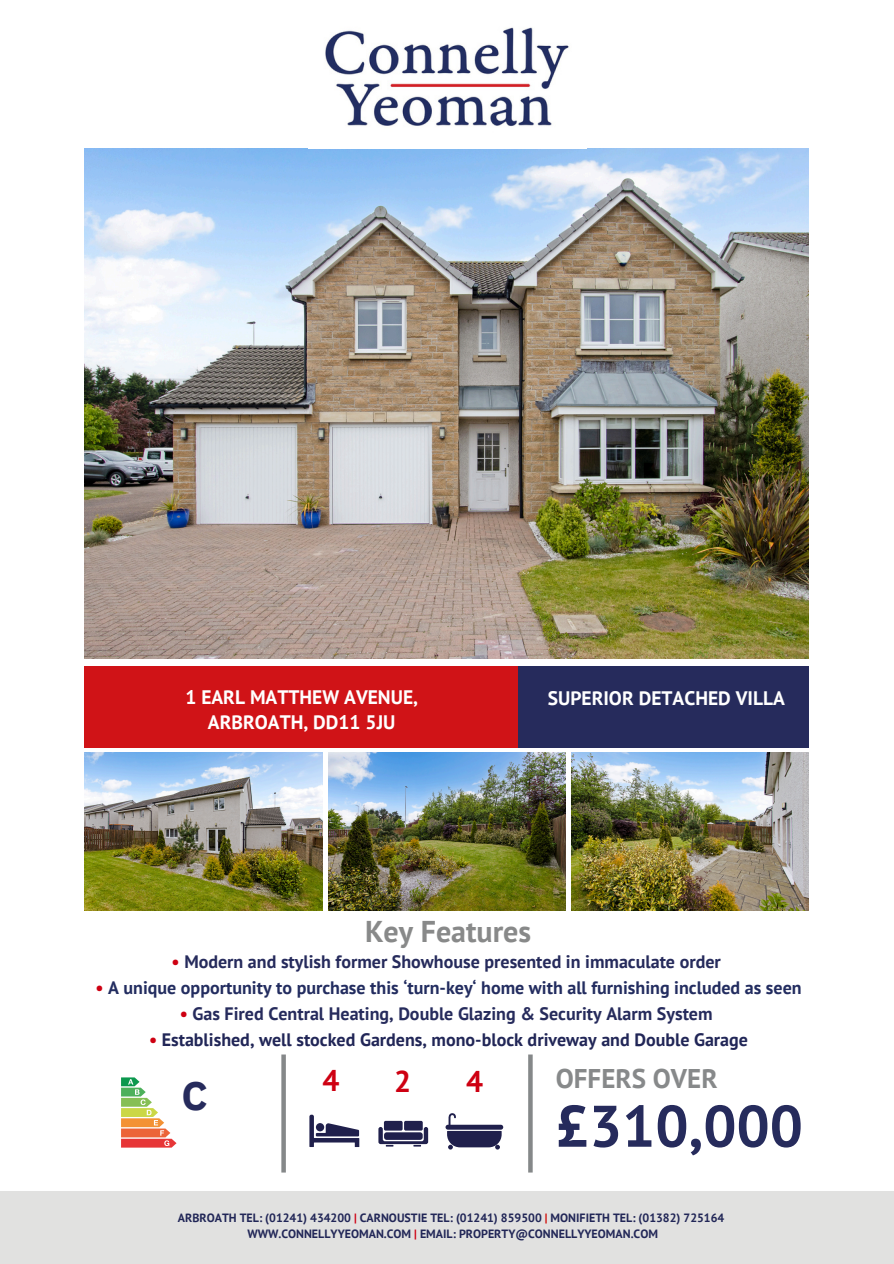
<style>
.page{position:relative;width:894px;height:1264px;background:#fff}
.page>*{position:absolute;margin:0;border:0;box-sizing:border-box;transform-origin:0 0}
.t1{font:700 58.5px "PT Sans";color:#262b5c}
.t2{font:700 40.35px "IBM Plex Sans";color:#262b5c}
.t3{font:700 30px "PT Sans";color:#888989}
.t4{font:700 30px "PT Sans";color:#ce0012}
.t5{font:700 27px "PT Sans";color:#87898a}
.t6{font:700 19.5px/24.8px "PT Sans";color:#fff;text-align:center}
.t7{font:700 18px "PT Sans";color:#262b5c}
.t8{font:700 18px "PT Sans";color:#232d60}
.t9{font:700 18px "PT Sans";color:#212657}
.t10{font:700 12px "PT Sans";color:#212657}
.s1{color:#ce0012}
.s2{color:#262c5d}
.s3{color:#d10d09}
</style>
<div class="page">
<svg style="left:281px;top:1054px;width:251px;height:118px"></svg>
<img style="left:85px;top:148px;width:723px;height:510px">
<svg style="left:121px;top:1077px;width:55px;height:70px"></svg>
<div style="left:0;top:1191px;width:893px;height:72px;background:#e1e1e0"></div>
<div style="left:167px;top:1073px;width:33px;height:41px;background:#fff"></div>
<img style="left:85px;top:752px;width:237px;height:158px">
<img style="left:328px;top:752px;width:237px;height:158px">
<img style="left:571px;top:752px;width:237px;height:158px">
<div style="left:85px;top:666px;width:434px;height:81px;background:#d01317"></div>
<div style="left:519px;top:666px;width:289px;height:81px;background:#262b5c"></div>
<img style="left:308px;top:27px;width:278px;height:122px">
<h1 class="t6" style="left:185px;top:684px;width:234px">1 EARL MATTHEW AVENUE,<br>ARBROATH, DD11 5JU</h1>
<h4 class="t6" style="left:547px;top:685px;width:238px">SUPERIOR DETACHED VILLA</h4>
<p class="t3" style="left:365px;top:911px;width:168px">Key Features</p>
<p class="t7" style="left:171px;top:950px;width:550px"><span class="s1">•</span> Modern and stylish former Showhouse presented in immaculate order</p>
<p class="t8" style="left:95px;top:976px;width:707px"><span class="s1">•</span> A unique opportunity to purchase this ‘turn-key‘ home with all furnishing included as seen</p>
<p class="t7" style="left:180px;top:1001px;width:534px"><span class="s1">•</span> Gas Fired Central Heating, Double Glazing &amp; Security Alarm System</p>
<p class="t9" style="left:149px;top:1027px;width:600px"><span class="s1">•</span> Established, well stocked Gardens, mono-block driveway and Double Garage</p>
<p class="t2" style="left:181px;top:1068px;width:28px">C</p>
<p class="t4" style="left:322px;top:1060px;width:19px">4</p>
<p class="t4" style="left:394px;top:1061px;width:19px">2</p>
<p class="t4" style="left:466px;top:1061px;width:19px">4</p>
<p class="t5" style="left:555px;top:1060px;width:163px">OFFERS OVER</p>
<p class="t1" style="left:555px;top:1087px;width:248px">£310,0<span class="s2">0</span>0</p>
<p class="t10" style="left:178px;top:1209px;width:548px">ARBROATH TEL: (01241) 434200 <span class="s1">|</span> CARNOUSTIE TEL: (01241) 859500 <span class="s3">|</span> MONIFIETH TEL: (01382) 725164</p>
<p class="t10" style="left:247px;top:1225px;width:412px">WWW.CONNELLYYEOMAN.COM <span class="s1">|</span> EMAIL: PROPERTY@CONNELLYYEOMAN.COM</p>
</div>
